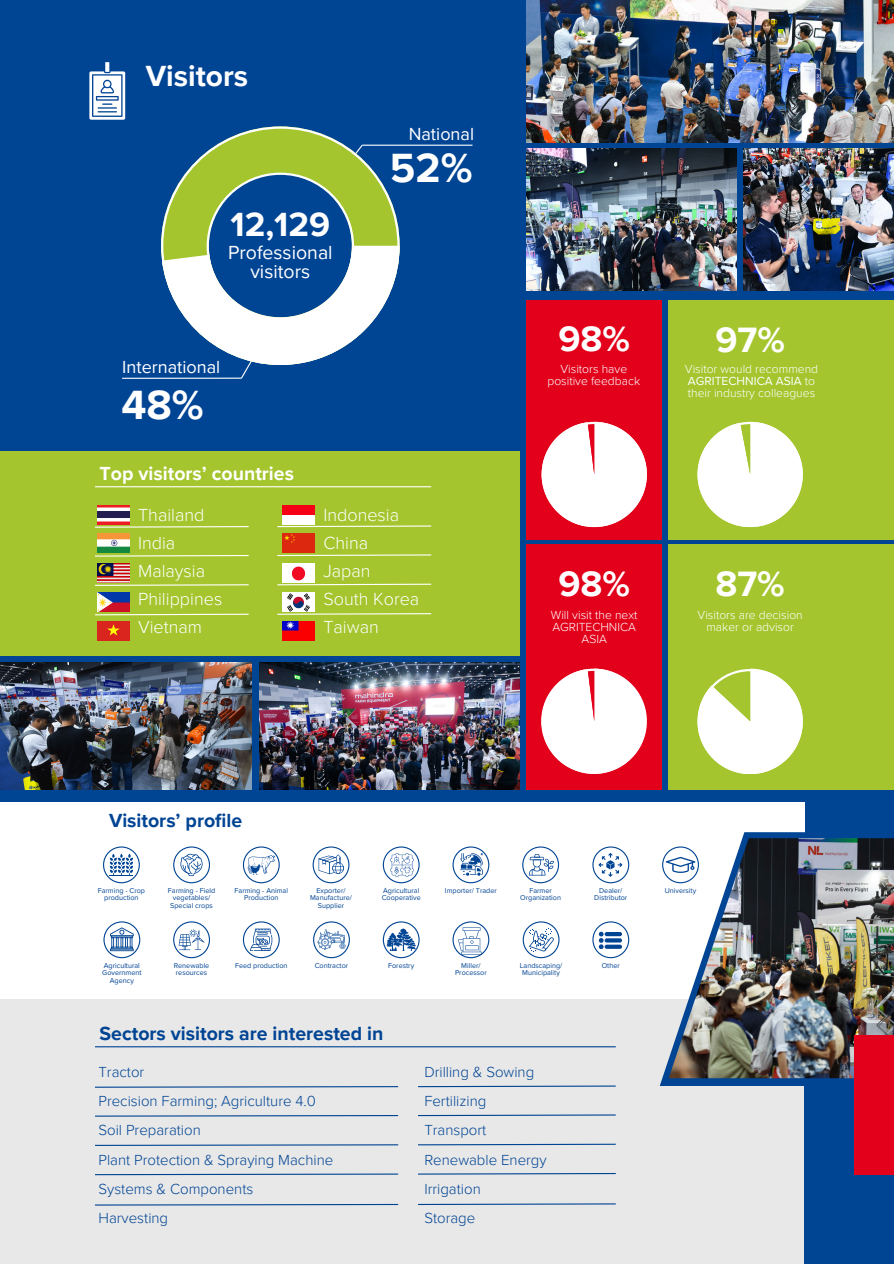
<style>
.page{position:relative;width:894px;height:1264px;background:#fff}
.page>*{position:absolute;margin:0;border:0;box-sizing:border-box;transform-origin:0 0}
.t1{font:700 42px "Proxima Nova";color:#fff}
.t2{font:700 36.3px "Proxima Nova";color:#fff}
.t3{font:700 34.5px "Proxima Nova";color:#fff}
.t4{font:700 30px "Proxima Nova";color:#fff}
.t5{font:700 19.5px "Proxima Nova";color:#004494}
.t6{font:700 19.5px "Proxima Nova";color:#fff}
.t7{font:19.5px/19.2px "Proxima Nova";color:#fff;text-align:center}
.t8{font:300 18px/28.2px "Proxima Nova";color:#fff}
.t9{font:18px "Proxima Nova";color:#fff}
.t10{font:300 15px/29.2px "Proxima Nova";color:#004494}
.t11{font:300 12px/12px "Proxima Nova";color:#fff;text-align:center}
.t12{font:7.2px/7.2px "Proxima Nova";color:#004494;text-align:center}
.s1{font-weight:400}
</style>
<div class="page">
<div style="left:0;top:0;width:893px;height:1263px;background:#004494"></div>
<img style="left:526px;top:149px;width:210px;height:142px">
<img style="left:743px;top:149px;width:150px;height:142px">
<img style="left:526px;top:0;width:367px;height:142px">
<div style="left:0;top:451px;width:519px;height:204px;background:#a4c52d"></div>
<hr style="left:362px;top:145px;width:110px;height:1px;background:#fff">
<hr style="left:122px;top:377px;width:119px;height:2px;background:#fff">
<div style="left:526px;top:300px;width:136px;height:239px;background:#e2001a"></div>
<svg style="left:541px;top:422px;width:105px;height:105px"></svg>
<div style="left:668px;top:300px;width:225px;height:239px;background:#a4c52d"></div>
<svg style="left:697px;top:422px;width:105px;height:105px"></svg>
<div style="left:526px;top:544px;width:136px;height:245px;background:#e2001a"></div>
<svg style="left:541px;top:668px;width:105px;height:106px"></svg>
<div style="left:668px;top:544px;width:225px;height:245px;background:#a4c52d"></div>
<svg style="left:697px;top:668px;width:105px;height:106px"></svg>
<svg style="left:161px;top:126px;width:180px;height:134px"></svg>
<svg style="left:162px;top:143px;width:237px;height:236px"></svg>
<svg style="left:95px;top:526px;width:154px;height:2px"></svg>
<svg style="left:95px;top:555px;width:154px;height:2px"></svg>
<svg style="left:95px;top:584px;width:154px;height:2px"></svg>
<svg style="left:277px;top:525px;width:155px;height:2px"></svg>
<svg style="left:277px;top:554px;width:155px;height:2px"></svg>
<svg style="left:277px;top:583px;width:155px;height:3px"></svg>
<hr style="left:95px;top:486px;width:336px;height:1px;background:#fff">
<svg style="left:89px;top:62px;width:36px;height:57px"></svg>
<img style="left:259px;top:662px;width:260px;height:127px">
<img style="left:0;top:662px;width:251px;height:127px">
<div style="left:0;top:984px;width:803px;height:279px;background:#e8e8e8"></div>
<div style="left:0;top:801px;width:803px;height:197px;background:#fff"></div>
<svg style="left:659px;top:832px;width:195px;height:254px"></svg>
<img style="left:668px;top:838px;width:225px;height:240px">
<svg style="left:95px;top:1086px;width:304px;height:2px"></svg>
<svg style="left:95px;top:1115px;width:304px;height:2px"></svg>
<svg style="left:95px;top:1144px;width:304px;height:2px"></svg>
<svg style="left:95px;top:1173px;width:304px;height:2px"></svg>
<svg style="left:418px;top:1085px;width:198px;height:2px"></svg>
<svg style="left:418px;top:1114px;width:198px;height:2px"></svg>
<svg style="left:418px;top:1143px;width:198px;height:2px"></svg>
<svg style="left:418px;top:1173px;width:198px;height:2px"></svg>
<hr style="left:95px;top:1046px;width:520px;height:1px;background:#004494">
<svg style="left:95px;top:1203px;width:304px;height:3px"></svg>
<svg style="left:418px;top:1203px;width:198px;height:2px"></svg>
<div style="left:854px;top:1035px;width:39px;height:139px;background:#e2001a"></div>
<img style="left:97px;top:505px;width:33px;height:19px">
<img style="left:97px;top:533px;width:33px;height:19px">
<img style="left:97px;top:563px;width:33px;height:20px">
<img style="left:97px;top:592px;width:33px;height:20px">
<img style="left:282px;top:505px;width:33px;height:19px">
<img style="left:282px;top:533px;width:33px;height:19px">
<img style="left:282px;top:563px;width:33px;height:20px">
<img style="left:282px;top:592px;width:33px;height:20px">
<svg style="left:103px;top:846px;width:37px;height:37px"></svg>
<svg style="left:173px;top:846px;width:37px;height:37px"></svg>
<svg style="left:243px;top:846px;width:37px;height:37px"></svg>
<svg style="left:382px;top:846px;width:37px;height:37px"></svg>
<svg style="left:312px;top:846px;width:37px;height:37px"></svg>
<img style="left:390px;top:853px;width:23px;height:23px">
<svg style="left:452px;top:846px;width:37px;height:37px"></svg>
<svg style="left:522px;top:846px;width:37px;height:37px"></svg>
<svg style="left:592px;top:846px;width:37px;height:37px"></svg>
<svg style="left:662px;top:846px;width:36px;height:37px"></svg>
<svg style="left:592px;top:921px;width:37px;height:37px"></svg>
<hr style="left:604px;top:932px;width:18px;height:4px;background:#004494;border-radius:2px">
<svg style="left:103px;top:921px;width:37px;height:37px"></svg>
<svg style="left:173px;top:921px;width:37px;height:37px"></svg>
<svg style="left:243px;top:921px;width:37px;height:37px"></svg>
<svg style="left:313px;top:921px;width:37px;height:37px"></svg>
<svg style="left:382px;top:921px;width:37px;height:37px"></svg>
<svg style="left:452px;top:921px;width:37px;height:37px"></svg>
<svg style="left:522px;top:921px;width:37px;height:37px"></svg>
<svg style="left:95px;top:613px;width:154px;height:3px"></svg>
<svg style="left:277px;top:613px;width:155px;height:2px"></svg>
<img style="left:97px;top:621px;width:32px;height:19px">
<img style="left:282px;top:621px;width:33px;height:19px">
<p class="t4" style="left:146px;top:58px;width:104px">Visitors</p>
<p class="t3" style="left:230px;top:204px;width:101px">12,129</p>
<p class="t7" style="left:228px;top:243px;width:106px">Professional visitors</p>
<p class="t9" style="left:122px;top:356px;width:100px">International</p>
<p class="t1" style="left:121px;top:380px;width:84px">48%</p>
<p class="t6" style="left:100px;top:462px;width:196px">Top visitors’ countries</p>
<p class="t9" style="left:408px;top:124px;width:67px">National</p>
<p class="t1" style="left:390px;top:143px;width:84px">52%</p>
<h3 class="t8" style="left:138px;top:501px;width:86px">Thailand<br>India<br>Malaysia<br>Philippines<br>Vietnam</h3>
<p class="t5" style="left:109px;top:808px;width:135px">Visitors’ profile</p>
<h5 class="t8" style="left:323px;top:501px;width:97px">Indonesia<br>China<br>Japan<br>South Korea<br>Taiwan</h5>
<p class="t2" style="left:558px;top:318px;width:73px">98%</p>
<p class="t11" style="left:547px;top:363px;width:94px">Visitors have positive feedback</p>
<p class="t2" style="left:715px;top:319px;width:71px">97%</p>
<p class="t11" style="left:684px;top:363px;width:135px">Visitor would recommend</p>
<p class="t11" style="left:687px;top:375px;width:129px;text-align:left"><span class="s1">AGRITECHNICA ASIA</span> to their industry colleagues</p>
<p class="t2" style="left:558px;top:562px;width:73px">98%</p>
<p class="t11" style="left:550px;top:609px;width:88px">Will visit the next<br>AGRITECHNICA<br>ASIA</p>
<p class="t2" style="left:715px;top:562px;width:71px">87%</p>
<p class="t11" style="left:697px;top:609px;width:107px">Visitors are decision maker or advisor</p>
<p class="t12" style="left:98px;top:887px;width:49px">Farming - Crop</p>
<p class="t12" style="left:664px;top:887px;width:33px">University</p>
<p class="t12" style="left:104px;top:894px;width:36px">production</p>
<p class="t12" style="left:168px;top:887px;width:49px">Farming - Field vegetables/<br>Special crops</p>
<p class="t12" style="left:234px;top:887px;width:55px">Farming - Animal<br>Production</p>
<p class="t12" style="left:310px;top:887px;width:43px">Exporter/<br>Manufacture/<br>Supplier</p>
<h2 class="t12" style="left:381px;top:887px;width:41px;text-align:left">Agricultural<br>Cooperative</h2>
<p class="t12" style="left:445px;top:887px;width:53px">Importer/ Trader</p>
<h2 class="t12" style="left:520px;top:887px;width:42px">Farmer<br>Organization</h2>
<p class="t12" style="left:594px;top:887px;width:35px">Dealer/<br>Distributor</p>
<p class="t12" style="left:174px;top:962px;width:37px;text-align:left">Renewable resources</p>
<h2 class="t12" style="left:235px;top:962px;width:54px">Feed production</h2>
<p class="t12" style="left:314px;top:962px;width:35px">Contractor</p>
<h4 class="t12" style="left:388px;top:962px;width:28px">Forestry</h4>
<p class="t12" style="left:455px;top:962px;width:33px">Miller/<br>Processor</p>
<p class="t12" style="left:519px;top:962px;width:44px">Landscaping/<br>Municipality</p>
<h2 class="t12" style="left:104px;top:962px;width:38px">Agricultural</h2>
<p class="t12" style="left:601px;top:962px;width:20px">Other</p>
<h2 class="t12" style="left:102px;top:969px;width:41px">Government<br>Agency</h2>
<p class="t5" style="left:100px;top:1021px;width:285px">Sectors visitors are interested in</p>
<h5 class="t10" style="left:98px;top:1057px;width:236px">Tractor<br>Precision Farming; Agriculture 4.0<br>Soil Preparation<br>Plant Protection &amp; Spraying Machine<br>Systems &amp; Components<br>Harvesting</h5>
<h1 class="t10" style="left:424px;top:1057px;width:124px">Drilling &amp; Sowing<br>Fertilizing<br>Transport<br>Renewable Energy<br>Irrigation<br>Storage</h1>
</div>
